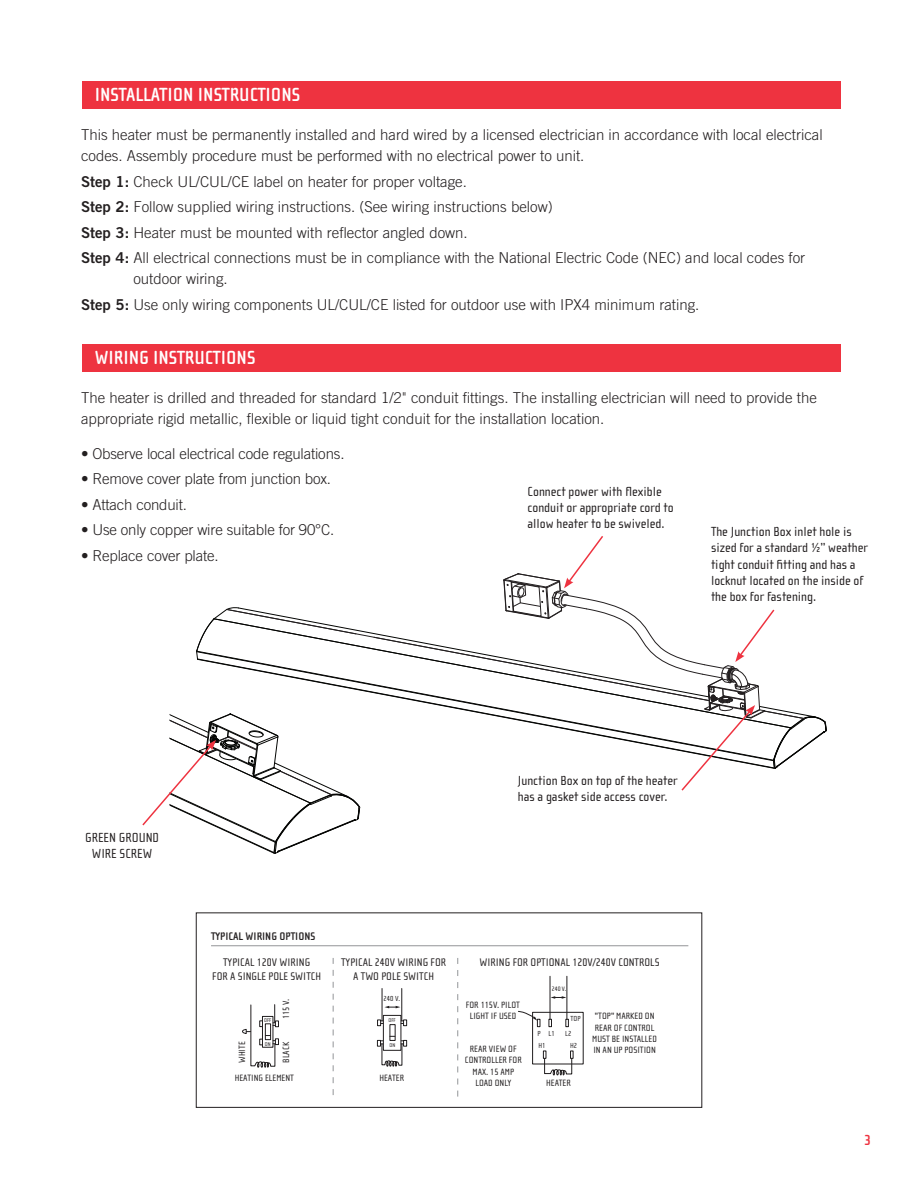
<style>
.page{position:relative;width:918px;height:1188px;background:#fff}
.page>*{position:absolute;margin:0;border:0;box-sizing:border-box;transform-origin:0 0}
.t1{font:700 19.5px "Cholla Sans";color:#fff}
.t2{font:300 15px/25.5px "Trade Gothic";color:#231f20}
.t3{font:700 15px "Cholla Sans";color:#ee3340}
.t4{font:13.5px/16.2px "Cholla Sans";color:#231f20}
.t5{font:11.25px/13.6px "Cholla Sans";color:#231f20;text-align:center}
.t6{font:700 11.25px "Cholla Sans";color:#231f20}
.t7{font:9.45px/11.2px "Cholla Sans";color:#201d1e;text-align:center}
.t8{font:7.5px "Cholla Sans";color:#201d1e}
.t9{font:6.6px "Cholla Sans";color:#201d1e}
.t10{font:5.7px "Cholla Sans";color:#201d1e}
.s1{font-family:"Trade Gothic Bold Two";font-weight:400}
</style>
<div class="page">
<div style="left:82px;top:81px;width:759px;height:27px;background:#ee3340"></div>
<div style="left:82px;top:344px;width:759px;height:28px;background:#ee3340"></div>
<svg style="left:142px;top:536px;width:685px;height:318px"></svg>
<hr style="left:211px;top:946px;width:477px;height:1px;background:#939598">
<svg style="left:242px;top:1004px;width:37px;height:64px"></svg>
<div style="left:383px;top:1015px;width:18px;height:36px;border:1px solid #201d1e"></div>
<svg style="left:401px;top:1020px;width:6px;height:6px"></svg>
<svg style="left:377px;top:1020px;width:6px;height:6px"></svg>
<svg style="left:377px;top:1036px;width:30px;height:31px"></svg>
<hr style="left:401px;top:988px;width:1px;height:33px;background:#201d1e">
<hr style="left:382px;top:988px;width:1px;height:33px;background:#201d1e">
<div style="left:532px;top:1012px;width:52px;height:52px;border:1px solid #201d1e"></div>
<svg style="left:549px;top:1019px;width:3px;height:8px"></svg>
<svg style="left:565px;top:1019px;width:4px;height:8px"></svg>
<svg style="left:543px;top:1051px;width:30px;height:25px"></svg>
<hr style="left:550px;top:976px;width:1px;height:43px;background:#201d1e">
<hr style="left:567px;top:976px;width:1px;height:43px;background:#201d1e">
<svg style="left:551px;top:996px;width:15px;height:3px"></svg>
<svg style="left:384px;top:1006px;width:16px;height:2px"></svg>
<svg style="left:518px;top:1011px;width:22px;height:16px"></svg>
<svg style="left:333px;top:958px;width:1px;height:137px"></svg>
<svg style="left:457px;top:958px;width:1px;height:139px"></svg>
<div style="left:196px;top:913px;width:506px;height:195px;border:1px solid #231f20"></div>
<h1 class="t1" style="left:95px;top:84px;width:207px">INSTALLATION INSTRUCTIONS</h1>
<p class="t2" style="left:81px;top:124px;width:743px;line-height:21px">This heater must be permanently installed and hard wired by a licensed electrician in accordance with local electrical codes. Assembly procedure must be performed with no electrical power to unit.</p>
<p class="t2" style="left:81px;top:168px;width:726px"><span class="s1">Step 1:</span> Check UL/CUL/CE label on heater for proper voltage.<br><span class="s1">Step 2:</span> Follow supplied wiring instructions. (See wiring instructions below)<br><span class="s1">Step 3:</span> Heater must be mounted with reflector angled down.<br><span class="s1">Step 4:</span> All electrical connections must be in compliance with the National Electric Code (NEC) and local codes for</p>
<p class="t2" style="left:81px;top:266px;width:620px;text-indent:52px">outdoor wiring.<br><span class="s1">Step 5:</span> Use only wiring components UL/CUL/CE listed for outdoor use with IPX4 minimum rating.</p>
<h1 class="t1" style="left:95px;top:347px;width:162px">WIRING INSTRUCTIONS</h1>
<p class="t2" style="left:81px;top:387px;width:738px;line-height:21px">The heater is drilled and threaded for standard 1/2" conduit fittings. The installing electrician will need to provide the appropriate rigid metallic, flexible or liquid tight conduit for the installation location.</p>
<p class="t2" style="left:81px;top:441px;width:265px">• Observe local electrical code regulations.</p>
<p class="t2" style="left:81px;top:466px;width:252px">• Remove cover plate from junction box.</p>
<p class="t2" style="left:81px;top:492px;width:107px">• Attach conduit.</p>
<p class="t2" style="left:81px;top:517px;width:255px">• Use only copper wire suitable for 90°C.</p>
<p class="t2" style="left:81px;top:543px;width:139px">• Replace cover plate.</p>
<p class="t4" style="left:528px;top:484px;width:148px">Connect power with flexible conduit or appropriate cord to allow heater to be swiveled.</p>
<p class="t4" style="left:711px;top:524px;width:158px">The Junction Box inlet hole is sized for a standard ½” weather tight conduit fitting and has a locknut located on the inside of the box for fastening.</p>
<p class="t4" style="left:85px;top:830px;width:76px;text-align:center">GREEN GROUND<br>WIRE SCREW</p>
<p class="t6" style="left:211px;top:930px;width:106px">TYPICAL WIRING OPTIONS</p>
<p class="t4" style="left:518px;top:772px;width:161px">Junction Box on top of the heater has a gasket side access cover.</p>
<p class="t5" style="left:212px;top:956px;width:110px">TYPICAL 120V WIRING<br>FOR A SINGLE POLE SWITCH</p>
<p class="t5" style="left:341px;top:956px;width:107px">TYPICAL 240V WIRING FOR<br>A TWO POLE SWITCH</p>
<p class="t5" style="left:480px;top:956px;width:182px">WIRING FOR OPTIONAL 120V/240V CONTROLS</p>
<p class="t7" style="left:281px;top:1019px;width:22px;rotate:-90deg">115 V.</p>
<p class="t10" style="left:264px;top:1017px;width:9px">OFF</p>
<p class="t10" style="left:265px;top:1040px;width:7px">ON</p>
<p class="t7" style="left:236px;top:1063px;width:23px;rotate:-90deg">WHITE</p>
<p class="t7" style="left:281px;top:1063px;width:22px;rotate:-90deg">BLACK</p>
<p class="t7" style="left:235px;top:1072px;width:61px">HEATING ELEMENT</p>
<p class="t8" style="left:384px;top:995px;width:18px">240 V.</p>
<p class="t10" style="left:388px;top:1017px;width:9px">OFF</p>
<p class="t10" style="left:390px;top:1042px;width:7px">ON</p>
<p class="t7" style="left:379px;top:1072px;width:26px">HEATER</p>
<p class="t7" style="left:466px;top:999px;width:56px">FOR 115V. PILOT<br>LIGHT IF USED</p>
<p class="t7" style="left:465px;top:1043px;width:58px">REAR VIEW OF<br>CONTROLLER FOR<br>MAX. 15 AMP<br>LOAD ONLY</p>
<p class="t9" style="left:552px;top:986px;width:16px">240 V.</p>
<p class="t8" style="left:571px;top:1015px;width:12px">TOP</p>
<p class="t8" style="left:538px;top:1029px;width:19px">P L1</p>
<p class="t8" style="left:565px;top:1029px;width:8px">L2</p>
<p class="t8" style="left:539px;top:1042px;width:9px">H1</p>
<p class="t8" style="left:570px;top:1042px;width:9px">H2</p>
<p class="t7" style="left:546px;top:1078px;width:26px">HEATER</p>
<p class="t7" style="left:592px;top:1011px;width:66px;text-align:left">"TOP" MARKED ON<br>REAR OF CONTROL<br>MUST BE INSTALLED<br>IN AN UP POSITION</p>
<p class="t3" style="left:864px;top:1132px;width:9px">3</p>
</div>
